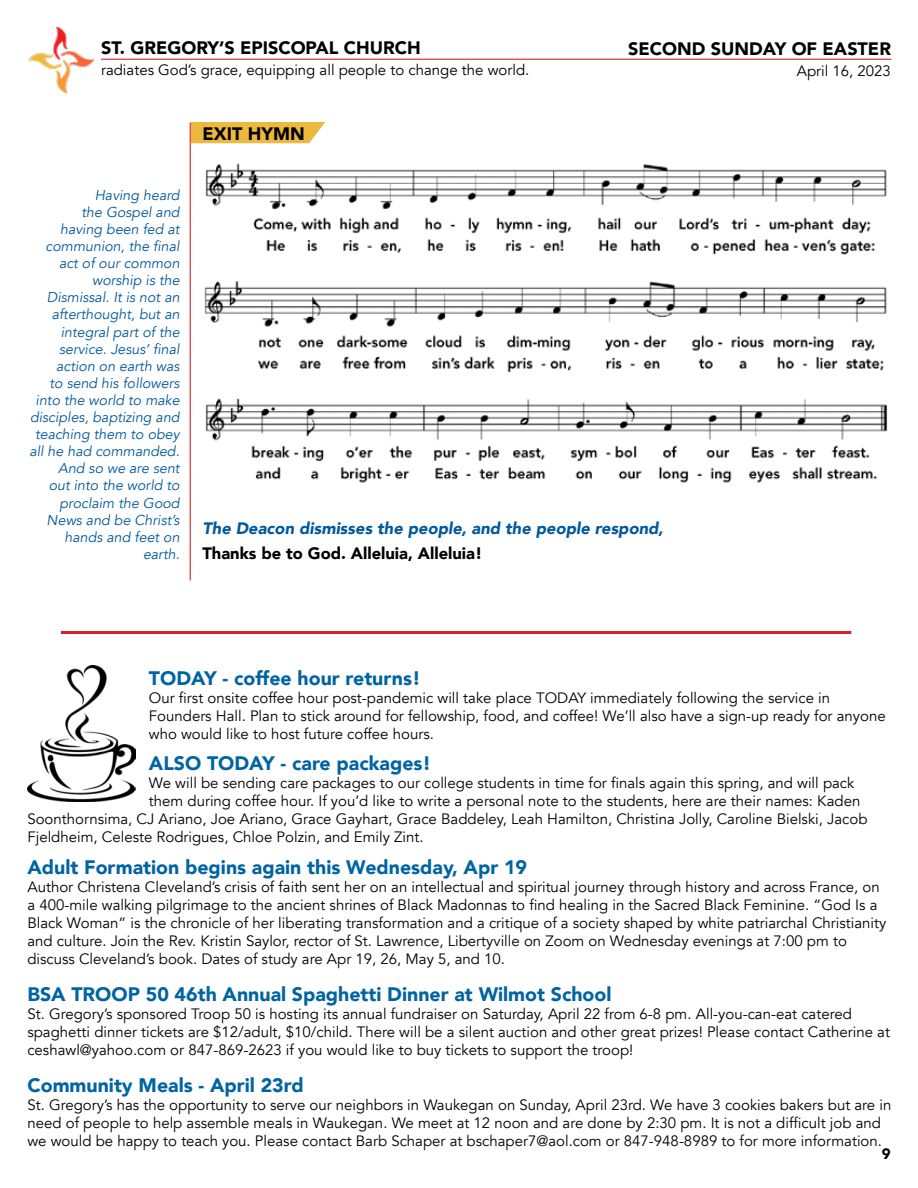
<style>
.page{position:relative;width:918px;height:1188px;background:#fff}
.page>*{position:absolute;margin:0;border:0;box-sizing:border-box;transform-origin:0 0}
.t1{font:900 19.5px "Avenir";color:#0064a3}
.t2{font:900 18px "Avenir";color:#000}
.t3{font:italic 900 16.5px "Avenir";color:#00599d}
.t4{font:900 16.5px "Avenir";color:#000}
.t5{font:15px/18px "Avenir";color:#000}
.t6{font:900 15px "Avenir";color:#000}
.t7{font:italic 14.25px/17.1px "Avenir";color:#00599d;text-align:right}
</style>
<div class="page">
<hr style="left:101px;top:59px;width:790px;height:1px;background:#d2232a">
<img style="left:28px;top:27px;width:96px;height:67px">
<div style="left:191px;top:122px;width:134px;height:21px;background:#ecb83d"></div>
<hr style="left:190px;top:123px;width:1px;height:457px;background:#d2232a">
<img style="left:204px;top:163px;width:684px;height:320px">
<img style="left:27px;top:666px;width:108px;height:135px">
<hr style="left:61px;top:631px;width:790px;height:3px;background:#d2232a">
<p class="t2" style="left:101px;top:33px;width:321px">ST. GREGORY’S EPISCOPAL CHURCH</p>
<p class="t5" style="left:101px;top:61px;width:430px">radiates God’s grace, equipping all people to change the world.</p>
<p class="t2" style="left:202px;top:118px;width:104px">EXIT HYMN</p>
<p class="t2" style="left:628px;top:33px;width:264px">SECOND SUNDAY OF EASTER</p>
<p class="t5" style="left:797px;top:62px;width:96px">April 16, 2023</p>
<p class="t7" style="left:29px;top:187px;width:152px">Having heard<br>the Gospel and<br>having been fed at communion, the final act of our common worship is the<br>Dismissal. It is not an afterthought, but an integral part of the service. Jesus’ final action on earth was<br>to send his followers into the world to make disciples, baptizing and teaching them to obey all he had commanded.<br>And so we are sent<br>out into the world to proclaim the Good<br>News and be Christ’s hands and feet on earth.</p>
<p class="t3" style="left:202px;top:515px;width:463px">The Deacon dismisses the people, and the people respond,</p>
<p class="t4" style="left:202px;top:540px;width:281px">Thanks be to God. Alleluia, Alleluia!</p>
<h1 class="t1" style="left:149px;top:661px;width:273px">TODAY - coffee hour returns!</h1>
<p class="t5" style="left:149px;top:689px;width:738px">Our first onsite coffee hour post-pandemic will take place TODAY immediately following the service in<br>Founders Hall. Plan to stick around for fellowship, food, and coffee! We’ll also have a sign-up ready for anyone who would like to host future coffee hours.</p>
<h1 class="t1" style="left:149px;top:747px;width:284px">ALSO TODAY - care packages!</h1>
<p class="t5" style="left:149px;top:774px;width:707px">We will be sending care packages to our college students in time for finals again this spring, and will pack</p>
<p class="t5" style="left:149px;top:792px;width:713px">them during coffee hour. If you’d like to write a personal note to the students, here are their names: Kaden</p>
<p class="t5" style="left:27px;top:810px;width:842px">Soonthornsima, CJ Ariano, Joe Ariano, Grace Gayhart, Grace Baddeley, Leah Hamilton, Christina Jolly, Caroline Bielski, Jacob</p>
<p class="t5" style="left:27px;top:828px;width:398px">Fjeldheim, Celeste Rodrigues, Chloe Polzin, and Emily Zint.</p>
<h1 class="t1" style="left:27px;top:850px;width:501px">Adult Formation begins again this Wednesday, Apr 19</h1>
<p class="t5" style="left:27px;top:878px;width:861px">Author Christena Cleveland’s crisis of faith sent her on an intellectual and spiritual journey through history and across France, on a 400-mile walking pilgrimage to the ancient shrines of Black Madonnas to find healing in the Sacred Black Feminine. “God Is a Black Woman” is the chronicle of her liberating transformation and a critique of a society shaped by white patriarchal Christianity and culture. Join the Rev. Kristin Saylor, rector of St. Lawrence, Libertyville on Zoom on Wednesday evenings at 7:00 pm to discuss Cleveland’s book. Dates of study are Apr 19, 26, May 5, and 10.</p>
<h1 class="t1" style="left:27px;top:977px;width:586px">BSA TROOP 50 46th Annual Spaghetti Dinner at Wilmot School</h1>
<p class="t5" style="left:27px;top:1005px;width:864px">St. Gregory’s sponsored Troop 50 is hosting its annual fundraiser on Saturday, April 22 from 6-8 pm. All-you-can-eat catered spaghetti dinner tickets are $12/adult, $10/child. There will be a silent auction and other great prizes! Please contact Catherine at ceshawl@yahoo.com or 847-869-2623 if you would like to buy tickets to support the troop!</p>
<h1 class="t1" style="left:27px;top:1068px;width:278px">Community Meals - April 23rd</h1>
<p class="t5" style="left:27px;top:1096px;width:866px">St. Gregory’s has the opportunity to serve our neighbors in Waukegan on Sunday, April 23rd. We have 3 cookies bakers but are in need of people to help assemble meals in Waukegan. We meet at 12 noon and are done by 2:30 pm. It is not a difficult job and we would be happy to teach you. Please contact Barb Schaper at bschaper7@aol.com or 847-948-8989 to for more information.</p>
<p class="t6" style="left:882px;top:1141px;width:10px">9</p>
</div>
